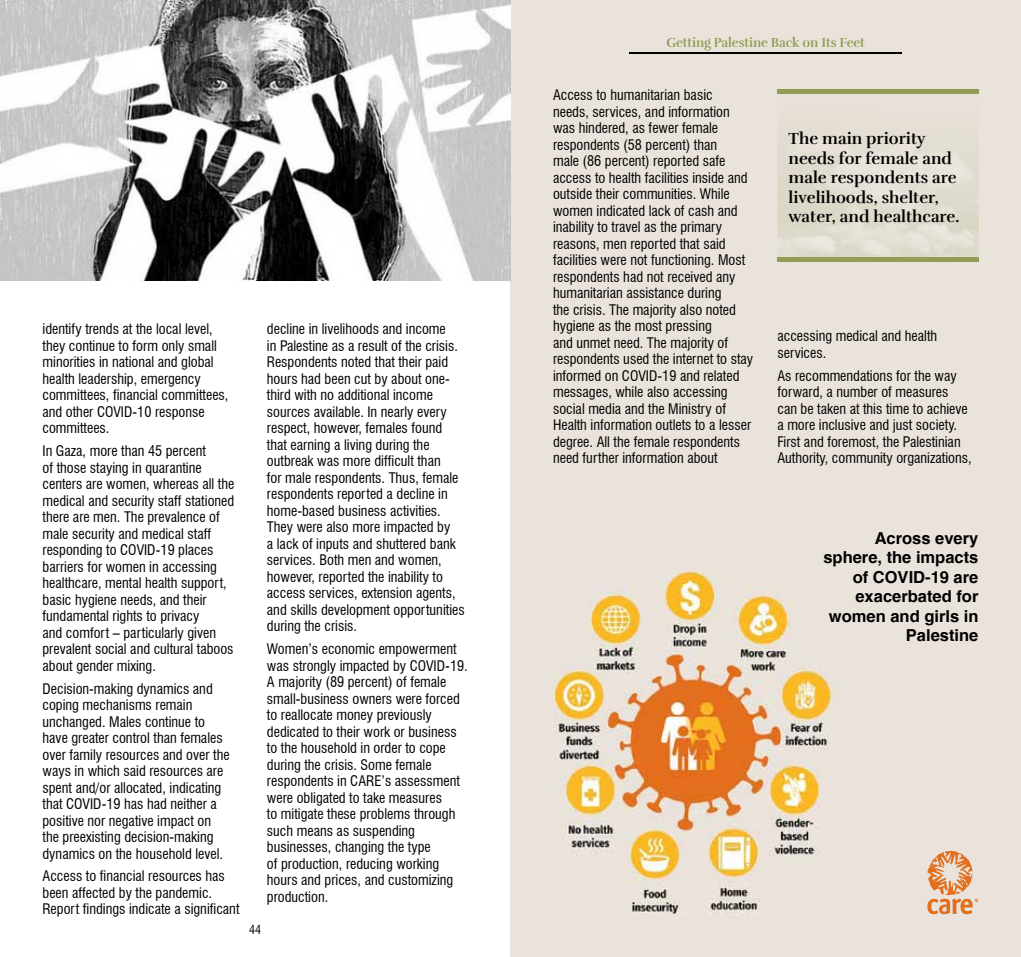
<style>
.page{position:relative;width:1021px;height:957px;background:#fff}
.page>*{position:absolute;margin:0;border:0;box-sizing:border-box;transform-origin:0 0}
.t1{font:700 16.5px/19.5px "Rufina";color:#000}
.t2{font:700 16.5px/19.5px "Switzerland";color:#000;text-align:right}
.t3{font:condensed 14.25px/16.5px "Swiss 721 BT";color:#000}
.t4{font:700 13.5px "Rufina";letter-spacing:-.01em;color:#919c55;scale:.96 1}
.t5{font:condensed 12px "Swiss 721 BT";color:#000}
</style>
<div class="page">
<div style="left:510px;top:0;width:510px;height:957px;background:#eae3dc"></div>
<img style="left:553px;top:570px;width:281px;height:344px">
<hr style="left:629px;top:52px;width:272px;height:1px;background:#000">
<img style="left:0;top:0;width:510px;height:280px">
<div style="left:777px;top:89px;width:201px;height:5px;background:#919c55"></div>
<hr style="left:777px;top:257px;width:201px;height:4px;background:#919c55">
<svg style="left:927px;top:851px;width:51px;height:63px"></svg>
<p class="t3" style="left:43px;top:321px;width:187px">identify trends at the local level, they continue to form only small minorities in national and global health leadership, emergency committees, financial committees, and other COVID-10 response committees.</p>
<p class="t3" style="left:43px;top:442px;width:193px">In Gaza, more than 45 percent<br>of those staying in quarantine centers are women, whereas all the medical and security staff stationed there are men. The prevalence of male security and medical staff responding to COVID-19 places barriers for women in accessing healthcare, mental health support, basic hygiene needs, and their fundamental rights to privacy<br>and comfort – particularly given prevalent social and cultural taboos about gender mixing.</p>
<p class="t3" style="left:43px;top:680px;width:189px">Decision-making dynamics and coping mechanisms remain unchanged. Males continue to have greater control than females over family resources and over the ways in which said resources are spent and/or allocated, indicating that COVID-19 has had neither a positive nor negative impact on the preexisting decision-making dynamics on the household level.</p>
<p class="t3" style="left:43px;top:868px;width:198px">Access to financial resources has been affected by the pandemic.<br>Report findings indicate a significant</p>
<p class="t3" style="left:267px;top:321px;width:199px">decline in livelihoods and income<br>in Palestine as a result of the crisis.<br>Respondents noted that their paid hours had been cut by about one&shy;third with no additional income sources available. In nearly every respect, however, females found that earning a living during the outbreak was more difficult than<br>for male respondents. Thus, female respondents reported a decline in home-based business activities.<br>They were also more impacted by<br>a lack of inputs and shuttered bank services. Both men and women, however, reported the inability to access services, extension agents, and skills development opportunities during the crisis.</p>
<p class="t3" style="left:267px;top:641px;width:202px">Women’s economic empowerment was strongly impacted by COVID-19.<br>A majority (89 percent) of female small-business owners were forced to reallocate money previously dedicated to their work or business to the household in order to cope during the crisis. Some female respondents in CARE’s assessment were obligated to take measures<br>to mitigate these problems through such means as suspending businesses, changing the type<br>of production, reducing working hours and prices, and customizing production.</p>
<p class="t5" style="left:249px;top:922px;width:13px">44</p>
<p class="t4" style="left:666px;top:34px;width:208px">Getting Palestine Back on Its Feet</p>
<p class="t3" style="left:553px;top:87px;width:202px">Access to humanitarian basic<br>needs, services, and information was hindered, as fewer female respondents (58 percent) than<br>male (86 percent) reported safe access to health facilities inside and outside their communities. While women indicated lack of cash and inability to travel as the primary reasons, men reported that said facilities were not functioning. Most respondents had not received any humanitarian assistance during<br>the crisis. The majority also noted hygiene as the most pressing<br>and unmet need. The majority of respondents used the internet to stay informed on COVID-19 and related messages, while also accessing social media and the Ministry of Health information outlets to a lesser degree. All the female respondents need further information about</p>
<p class="t1" style="left:788px;top:129px;width:172px">The main priority needs for female and male respondents are livelihoods, shelter, water, and healthcare.</p>
<p class="t3" style="left:777px;top:328px;width:161px">accessing medical and health services.</p>
<p class="t3" style="left:777px;top:367px;width:196px">As recommendations for the way forward, a number of measures<br>can be taken at this time to achieve a more inclusive and just society.<br>First and foremost, the Palestinian Authority, community organizations,</p>
<p class="t2" style="left:823px;top:528px;width:157px">Across every sphere, the impacts of COVID-19 are exacerbated for women and girls in<br>Palestine</p>
</div>
